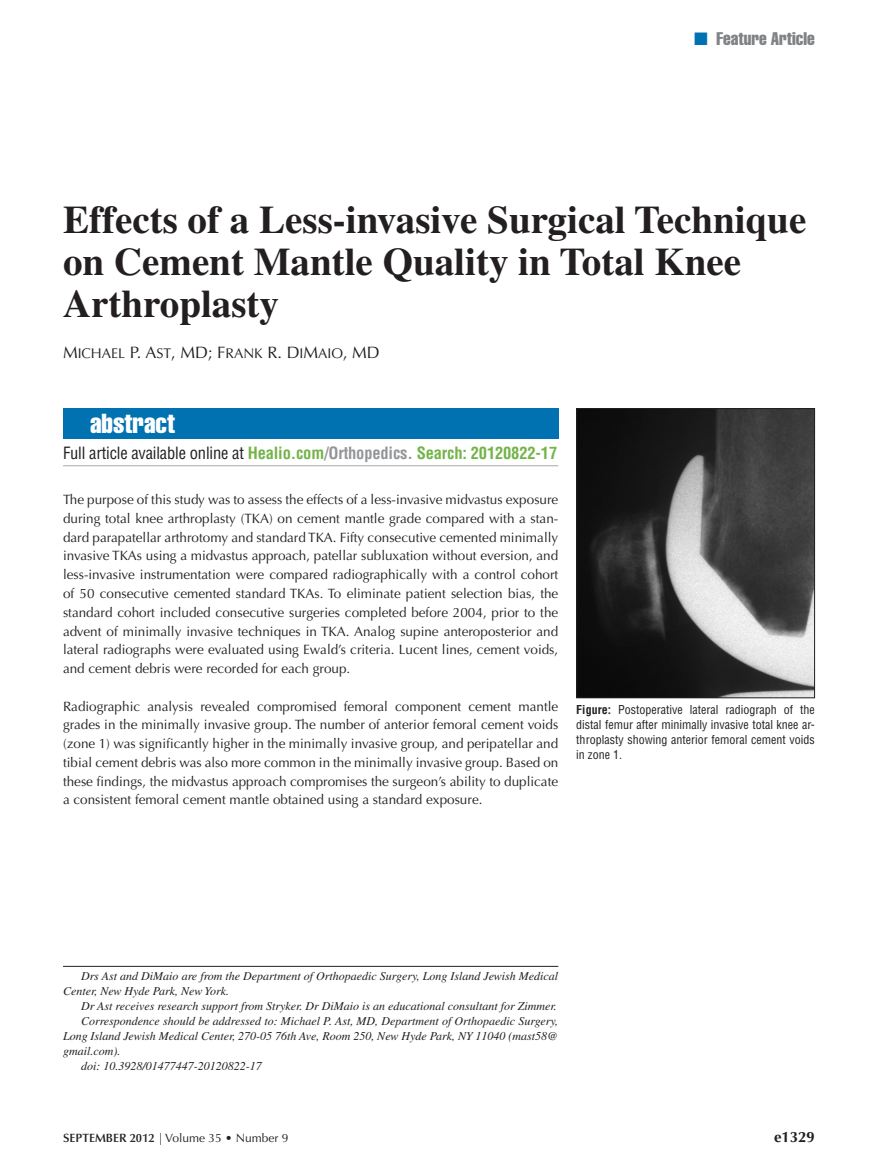
<style>
.page{position:relative;width:878px;height:1175px;background:#fff}
.page>*{position:absolute;margin:0;border:0;box-sizing:border-box;transform-origin:0 0}
.t1{font:700 39px/42px "Times";color:#231f20}
.abstract_subhead{font:extra-condensed 27px "Helvetica";color:#fff}
.t2{font:extra-condensed 18px "Helvetica";color:#808285}
.subhead2{font:condensed 16.5px "Helvetica";letter-spacing:-.01em;color:#231f20}
.author{font:16.5px "Optima SC850";color:#231f20}
.runningFoot2{font:700 15px "Optima";color:#231f20}
.abstract_body{font:13.5px/18.8px "Optima";color:#231f20;text-align:justify}
.author_info2{font:italic 12px/15px "Times";color:#231f20;text-align:justify}
.t3{font:condensed 12px/15px "Helvetica";color:#231f20;text-align:justify}
.author_info1{font:italic 12px/15px "Times";color:#231f20}
.t4{font:12px "Optima";color:#231f20}
.s1{color:#0072b2}
.s2{font-size:14.1px}
.s3{font-weight:700;color:#73b449}
.s4{font-weight:700;color:#939598}
.s5{font-weight:700}
.s6{font-weight:600}
</style>
<div class="page">
<div style="left:63px;top:408px;width:495px;height:30px;background:#0072b2"></div>
<hr style="left:63px;top:465px;width:495px;height:1px;background:#a8a9ad">
<hr style="left:63px;top:966px;width:495px;height:1px;background:#231f20">
<img style="left:578px;top:410px;width:234px;height:286px">
<div style="left:576px;top:408px;width:238px;height:290px;border:1px solid #231f20"></div>
<h3 class="t2" style="left:694px;top:27px;width:122px"><span class="s1">■</span> Feature Article</h3>
<p class="t1" style="left:63px;top:198px;width:744px">Effects of a Less-invasive Surgical Technique on Cement Mantle Quality in Total Knee<br>Arthroplasty</p>
<p class="author" style="left:63px;top:342px;width:318px">M<span class="s2">ICHAEL</span> P. A<span class="s2">ST</span>, MD; F<span class="s2">RANK</span> R. D<span class="s2">I</span>M<span class="s2">AIO</span>, MD</p>
<p class="abstract_subhead" style="left:90px;top:406px;width:86px">abstract</p>
<p class="subhead2" style="left:63px;top:443px;width:495px">Full article available online at <span class="s3">Healio.com</span><span class="s4">/Orthopedics.</span> <span class="s3">Search: 20120822-17</span></p>
<p class="abstract_body" style="left:63px;top:490px;width:497px">The purpose of this study was to assess the effects of a less-invasive midvastus exposure during total knee arthroplasty (TKA) on cement mantle grade compared with a stan&shy;dard parapatellar arthrotomy and standard TKA. Fifty consecutive cemented minimally invasive TKAs using a midvastus approach, patellar subluxation without eversion, and less-invasive instrumentation were compared radiographically with a control cohort of 50 consecutive cemented standard TKAs. To eliminate patient selection bias, the standard cohort included consecutive surgeries completed before 2004, prior to the advent of minimally invasive techniques in TKA. Analog supine anteroposterior and lateral radiographs were evaluated using Ewald’s criteria. Lucent lines, cement voids, and cement debris were recorded for each group.</p>
<p class="abstract_body" style="left:63px;top:697px;width:497px">Radiographic analysis revealed compromised femoral component cement mantle grades in the minimally invasive group. The number of anterior femoral cement voids (zone 1) was significantly higher in the minimally invasive group, and peripatellar and tibial cement debris was also more common in the minimally invasive group. Based on these findings, the midvastus approach compromises the surgeon’s ability to duplicate a consistent femoral cement mantle obtained using a standard exposure.</p>
<p class="t3" style="left:576px;top:702px;width:240px"><span class="s5">Figure:</span> Postoperative lateral radiograph of the distal femur after minimally invasive total knee ar&shy;throplasty showing anterior femoral cement voids in zone 1.</p>
<p class="author_info1" style="left:63px;top:968px;width:496px;text-indent:18px">Drs Ast and DiMaio are from the Department of Orthopaedic Surgery, Long Island Jewish Medical<br>Center, New Hyde Park, New York.</p>
<p class="author_info2" style="left:81px;top:998px;width:477px">Dr Ast receives research support from Stryker. Dr DiMaio is an educational consultant for Zimmer.</p>
<p class="author_info2" style="left:63px;top:1013px;width:496px;text-indent:18px">Correspondence should be addressed to: Michael P. Ast, MD, Department of Orthopaedic Surgery, Long Island Jewish Medical Center, 270-05 76th Ave, Room 250, New Hyde Park, NY 11040 (mast58@ gmail.com).</p>
<p class="author_info2" style="left:81px;top:1058px;width:182px">doi: 10.3928/01477447-20120822-17</p>
<p class="t4" style="left:63px;top:1131px;width:227px"><span class="s6">SEPTEMBER 2012</span> | Volume 35 • Number 9</p>
<p class="runningFoot2" style="left:774px;top:1128px;width:42px">e1329</p>
</div>
